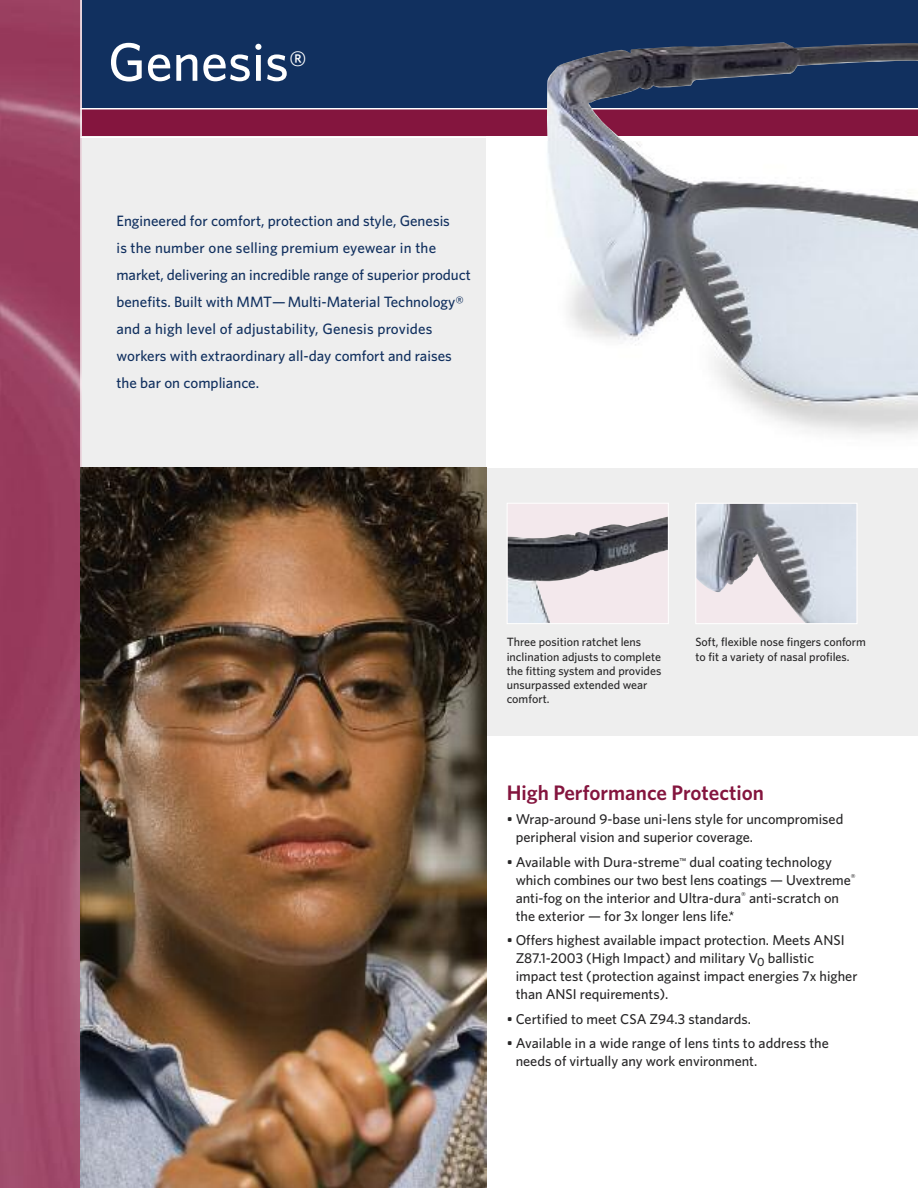
<style>
.page{position:relative;width:918px;height:1188px;background:#fff}
.page>*{position:absolute;margin:0;border:0;box-sizing:border-box;transform-origin:0 0}
.t1{font:500 54px "Whitney";color:#fff}
.t2{font:600 21px "Whitney";color:#84153e}
.t3{font:500 15px/27px "Whitney";color:#11305f}
.t4{font:500 14.25px/18px "Whitney";color:#272627}
.t5{font:500 12px/14.2px "Whitney";color:#272627}
.s1{font-size:32.4px}
</style>
<div class="page">
<div style="left:0;top:128px;width:486px;height:351px;background:#eee"></div>
<div style="left:69px;top:110px;width:849px;height:26px;background:#84153e"></div>
<div style="left:65px;top:0;width:853px;height:108px;background:#11305f"></div>
<img style="left:0;top:0;width:80px;height:1188px">
<hr style="left:80px;top:0;width:2px;height:1188px;background:#fff">
<hr style="left:80px;top:136px;width:838px;height:2px;background:#fff">
<div style="left:485px;top:468px;width:433px;height:267px;background:#eee"></div>
<img style="left:81px;top:468px;width:405px;height:720px">
<div style="left:507px;top:504px;width:161px;height:119px;background:#f3e8ec"></div>
<img style="left:509px;top:517px;width:158px;height:105px">
<div style="left:507px;top:503px;width:162px;height:121px;border:1px solid #fff"></div>
<img style="left:697px;top:505px;width:158px;height:117px">
<div style="left:695px;top:503px;width:162px;height:121px;border:1px solid #fff"></div>
<img style="left:546px;top:42px;width:372px;height:100px">
<img style="left:547px;top:142px;width:371px;height:293px">
<h1 class="t1" style="left:108px;top:44px;width:201px">Genesis<span class="s1">®</span></h1>
<p class="t3" style="left:117px;top:208px;width:356px">Engineered for comfort, protection and style, Genesis<br>is the number one selling premium eyewear in the market, delivering an incredible range of superior product benefits. Built with MMT—Multi-Material Technology® and a high level of adjustability, Genesis provides workers with extraordinary all-day comfort and raises the bar on compliance.</p>
<p class="t5" style="left:507px;top:636px;width:156px">Three position ratchet lens inclination adjusts to complete the fitting system and provides unsurpassed extended wear comfort.</p>
<p class="t5" style="left:695px;top:636px;width:172px">Soft, flexible nose fingers conform to fit a variety of nasal profiles.</p>
<h2 class="t2" style="left:507px;top:785px;width:259px">High Performance Protection</h2>
<p class="t4" style="left:516px;top:812px;width:329px;text-indent:-9px">• Wrap-around 9-base uni-lens style for uncompromised peripheral vision and superior coverage.</p>
<p class="t4" style="left:516px;top:854px;width:341px;text-indent:-9px">• Available with Dura-streme<sup>™</sup> dual coating technology which combines our two best lens coatings — Uvextreme<sup>® </sup>anti-fog on the interior and Ultra-dura<sup>®</sup> anti-scratch on the exterior — for 3x longer lens life.*</p>
<p class="t4" style="left:516px;top:933px;width:343px;text-indent:-9px">• Offers highest available impact protection. Meets ANSI Z87.1-2003 (High Impact) and military V<sub>0</sub> ballistic impact test (protection against impact energies 7x higher than ANSI requirements).</p>
<p class="t4" style="left:507px;top:1011px;width:246px">• Certified to meet CSA Z94.3 standards.</p>
<p class="t4" style="left:516px;top:1036px;width:315px;text-indent:-9px">• Available in a wide range of lens tints to address the needs of virtually any work environment.</p>
</div>
